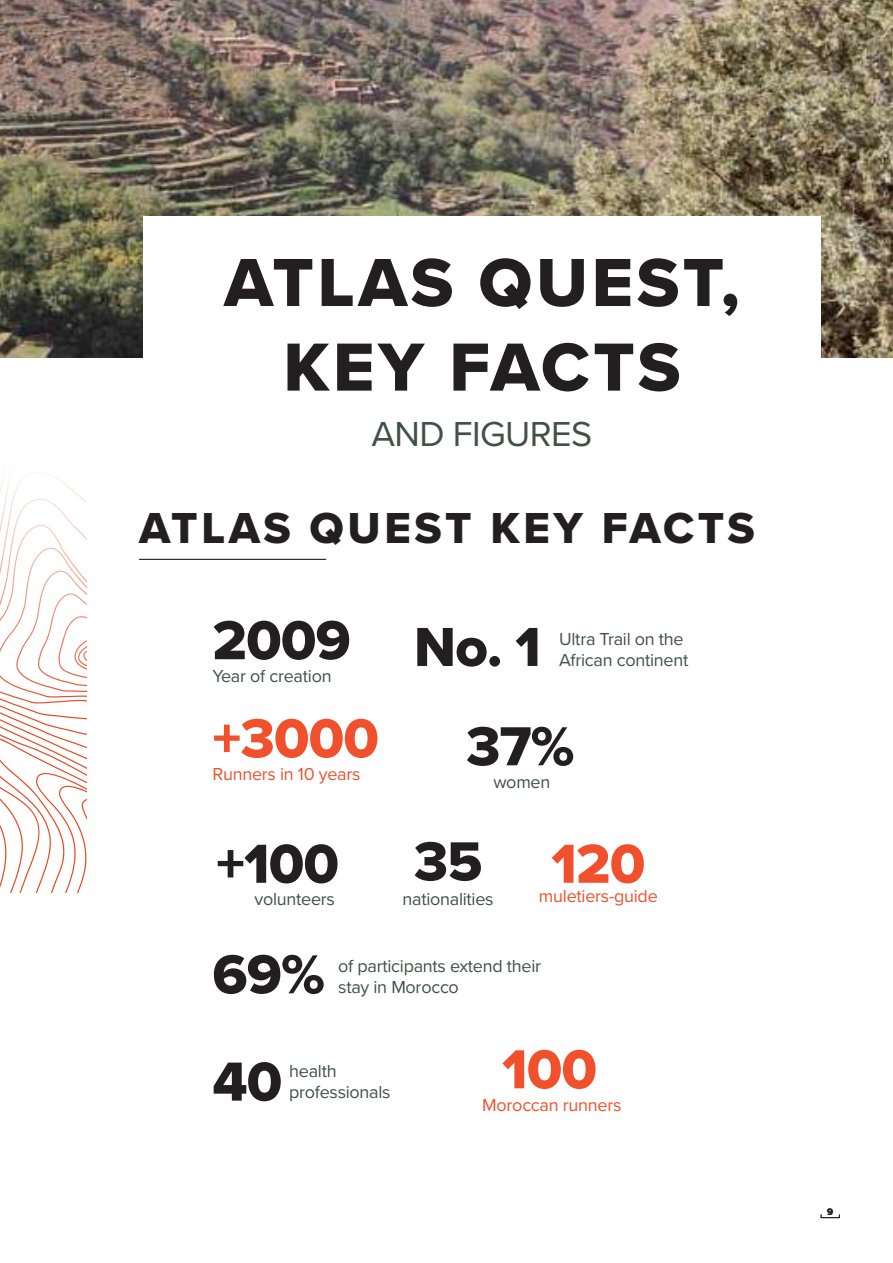
<style>
.page{position:relative;width:893px;height:1263px;background:#fff}
.page>*{position:absolute;margin:0;border:0;box-sizing:border-box;transform-origin:0 0}
.t1{font:70.5px/84.6px "Proxima Nova Extrabld";letter-spacing:.05em;color:#231f20;text-align:center}
.t2{font:57px "Proxima Nova Extrabld";letter-spacing:-.015em;color:#231f20}
.t3{font:57px "Proxima Nova Extrabld";letter-spacing:-.015em;color:#f0512c}
.t4{font:45px "Proxima Nova Extrabld";letter-spacing:.08em;color:#231f20}
.t5{font:36px "Proxima Nova";letter-spacing:-.015em;color:#415149}
.t6{font:18px/21px "Proxima Nova";letter-spacing:-.015em;color:#415149}
.t7{font:18px "Proxima Nova";letter-spacing:-.015em;color:#f0512c}
.t8{font:9.75px "Proxima Nova Extrabld";color:#231f20}
</style>
<div class="page">
<svg style="left:821px;top:1214px;width:19px;height:4px"></svg>
<img style="left:0;top:0;width:893px;height:357px">
<div style="left:143px;top:216px;width:678px;height:347px;background:#fff"></div>
<hr style="left:139px;top:559px;width:187px;height:1px;background:#231f20">
<svg style="left:0;top:474px;width:86px;height:418px"></svg>
<h1 class="t1" style="left:224px;top:240px;width:517px">ATLAS QUEST,<br>KEY FACTS</h1>
<h3 class="t5" style="left:371px;top:419px;width:223px">AND FIGURES</h3>
<h3 class="t4" style="left:139px;top:504px;width:617px">ATLAS QUEST KEY FACTS</h3>
<h2 class="t2" style="left:212px;top:613px;width:330px">2009 No. 1</h2>
<p class="t6" style="left:212px;top:666px;width:121px">Year of creation</p>
<p class="t6" style="left:559px;top:629px;width:131px">Ultra Trail on the<br>African continent</p>
<h2 class="t3" style="left:212px;top:708px;width:168px">+3000</h2>
<p class="t7" style="left:212px;top:766px;width:150px">Runners in 10 years</p>
<h2 class="t2" style="left:216px;top:833px;width:124px">+100</h2>
<p class="t6" style="left:254px;top:889px;width:82px">volunteers</p>
<h2 class="t2" style="left:466px;top:716px;width:110px">37%</h2>
<p class="t6" style="left:493px;top:772px;width:59px">women</p>
<h2 class="t2" style="left:414px;top:831px;width:70px">35</h2>
<p class="t6" style="left:402px;top:889px;width:93px">nationalities</p>
<h2 class="t3" style="left:551px;top:833px;width:95px">120</h2>
<p class="t7" style="left:539px;top:888px;width:120px">muletiers-guide</p>
<h2 class="t2" style="left:212px;top:944px;width:114px">69%</h2>
<p class="t6" style="left:338px;top:956px;width:204px">of participants extend their stay in Morocco</p>
<h2 class="t2" style="left:212px;top:1051px;width:71px">40</h2>
<p class="t6" style="left:289px;top:1062px;width:103px">health professionals</p>
<h2 class="t3" style="left:502px;top:1039px;width:96px">100</h2>
<p class="t7" style="left:482px;top:1097px;width:141px">Moroccan runners</p>
<p class="t8" style="left:827px;top:1206px;width:8px">9</p>
</div>
